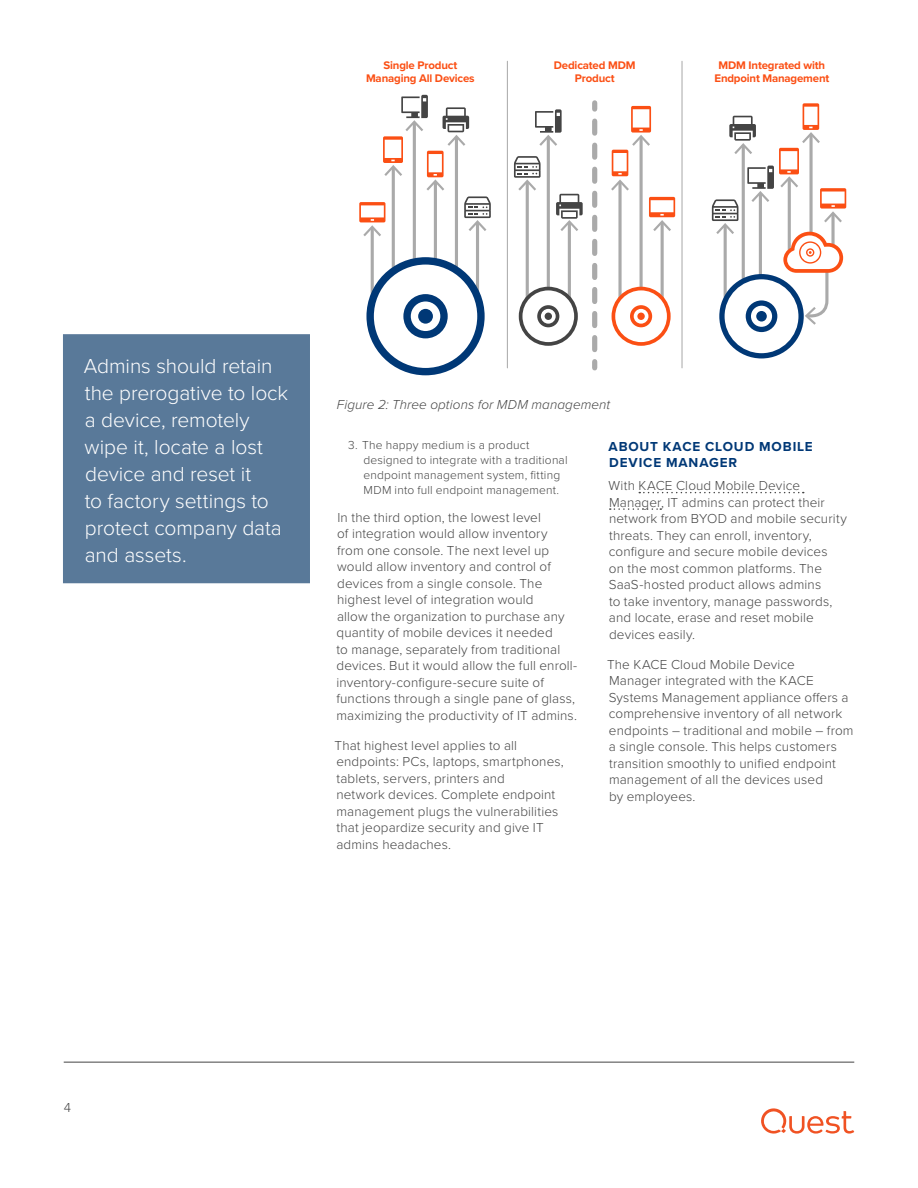
<style>
.page{position:relative;width:918px;height:1188px;background:#fff}
.page>*{position:absolute;margin:0;border:0;box-sizing:border-box;transform-origin:0 0}
.t1{font:300 21px/27px "Proxima Nova";letter-spacing:-.005em;color:#fff}
.t2{font:300 13.5px/16.5px "Proxima Nova";letter-spacing:.01em;color:#444}
.t3{font:italic 300 13.5px "Proxima Nova";letter-spacing:.005em;color:#444}
.t4{font:700 13.5px/16.5px "Proxima Nova";letter-spacing:.065em;color:#003876}
.t5{font:300 12px/15px "Proxima Nova";letter-spacing:.015em;color:#444}
.t6{font:700 11.4px/13px "Proxima Nova";letter-spacing:-.015em;color:#fb4f14;text-align:center}
</style>
<div class="page">
<hr style="left:64px;top:1062px;width:790px;height:1px;background:#444">
<svg style="left:761px;top:1108px;width:93px;height:26px"></svg>
<svg style="left:639px;top:492px;width:165px;height:1px"></svg>
<svg style="left:610px;top:508px;width:51px;height:2px"></svg>
<div style="left:64px;top:335px;width:245px;height:248px;background:#597999"></div>
<div style="left:63px;top:334px;width:247px;height:249px;border:2px solid #597999"></div>
<hr style="left:507px;top:61px;width:1px;height:307px;background:#aaa">
<svg style="left:592px;top:103px;width:5px;height:6px"></svg>
<svg style="left:592px;top:121px;width:5px;height:231px"></svg>
<svg style="left:592px;top:362px;width:5px;height:6px"></svg>
<hr style="left:681px;top:61px;width:2px;height:307px;background:#aaa">
<hr style="left:371px;top:228px;width:3px;height:72px;background:#aaa">
<hr style="left:392px;top:167px;width:3px;height:107px;background:#aaa">
<hr style="left:413px;top:123px;width:3px;height:139px;background:#aaa">
<hr style="left:434px;top:182px;width:3px;height:80px;background:#aaa">
<hr style="left:455px;top:137px;width:3px;height:134px;background:#aaa">
<hr style="left:476px;top:222px;width:3px;height:72px;background:#aaa">
<svg style="left:359px;top:95px;width:132px;height:141px"></svg>
<svg style="left:618px;top:191px;width:4px;height:96px"></svg>
<hr style="left:640px;top:137px;width:3px;height:151px;background:#aaa">
<svg style="left:611px;top:106px;width:40px;height:85px"></svg>
<hr style="left:661px;top:222px;width:3px;height:76px;background:#aaa">
<svg style="left:649px;top:197px;width:26px;height:34px"></svg>
<hr style="left:526px;top:182px;width:3px;height:116px;background:#aaa">
<svg style="left:514px;top:156px;width:27px;height:35px"></svg>
<hr style="left:547px;top:137px;width:3px;height:150px;background:#aaa">
<svg style="left:535px;top:109px;width:27px;height:37px"></svg>
<hr style="left:568px;top:222px;width:3px;height:78px;background:#aaa">
<svg style="left:556px;top:194px;width:27px;height:37px"></svg>
<svg style="left:366px;top:257px;width:119px;height:118px"></svg>
<svg style="left:519px;top:287px;width:59px;height:59px"></svg>
<svg style="left:612px;top:287px;width:59px;height:59px"></svg>
<svg style="left:712px;top:103px;width:134px;height:255px"></svg>
<p class="t6" style="left:366px;top:58px;width:110px">Single Product<br>Managing All Devices</p>
<p class="t6" style="left:554px;top:58px;width:83px">Dedicated MDM<br>Product</p>
<p class="t6" style="left:715px;top:58px;width:116px">MDM Integrated with<br>Endpoint Management</p>
<h1 class="t1" style="left:84px;top:351px;width:206px">Admins should retain the prerogative to lock a device, remotely wipe it, locate a lost device and reset it<br>to factory settings to protect company data and assets.</h1>
<p class="t3" style="left:337px;top:395px;width:275px">Figure 2: Three options for MDM management</p>
<p class="t5" style="left:364px;top:437px;width:206px;text-indent:-15px">3. The happy medium is a product designed to integrate with a traditional endpoint management system, fitting MDM into full endpoint management.</p>
<p class="t2" style="left:336px;top:508px;width:242px">In the third option, the lowest level<br>of integration would allow inventory<br>from one console. The next level up would allow inventory and control of devices from a single console. The highest level of integration would<br>allow the organization to purchase any quantity of mobile devices it needed<br>to manage, separately from traditional devices. But it would allow the full enroll&shy;inventory-configure-secure suite of functions through a single pane of glass, maximizing the productivity of IT admins.</p>
<p class="t2" style="left:335px;top:736px;width:231px">That highest level applies to all endpoints: PCs, laptops, smartphones, tablets, servers, printers and<br>network devices. Complete endpoint management plugs the vulnerabilities that jeopardize security and give IT admins headaches.</p>
<p class="t4" style="left:609px;top:438px;width:206px">ABOUT KACE CLOUD MOBILE<br>DEVICE MANAGER</p>
<p class="t2" style="left:609px;top:477px;width:240px">With KACE Cloud Mobile Device Manager, IT admins can protect their network from BYOD and mobile security threats. They can enroll, inventory, configure and secure mobile devices<br>on the most common platforms. The SaaS-hosted product allows admins<br>to take inventory, manage passwords, and locate, erase and reset mobile devices easily.</p>
<p class="t2" style="left:607px;top:655px;width:248px">The KACE Cloud Mobile Device<br>Manager integrated with the KACE Systems Management appliance offers a comprehensive inventory of all network endpoints – traditional and mobile – from a single console. This helps customers transition smoothly to unified endpoint management of all the devices used<br>by employees.</p>
<p class="t2" style="left:64px;top:1099px;width:9px">4</p>
</div>
